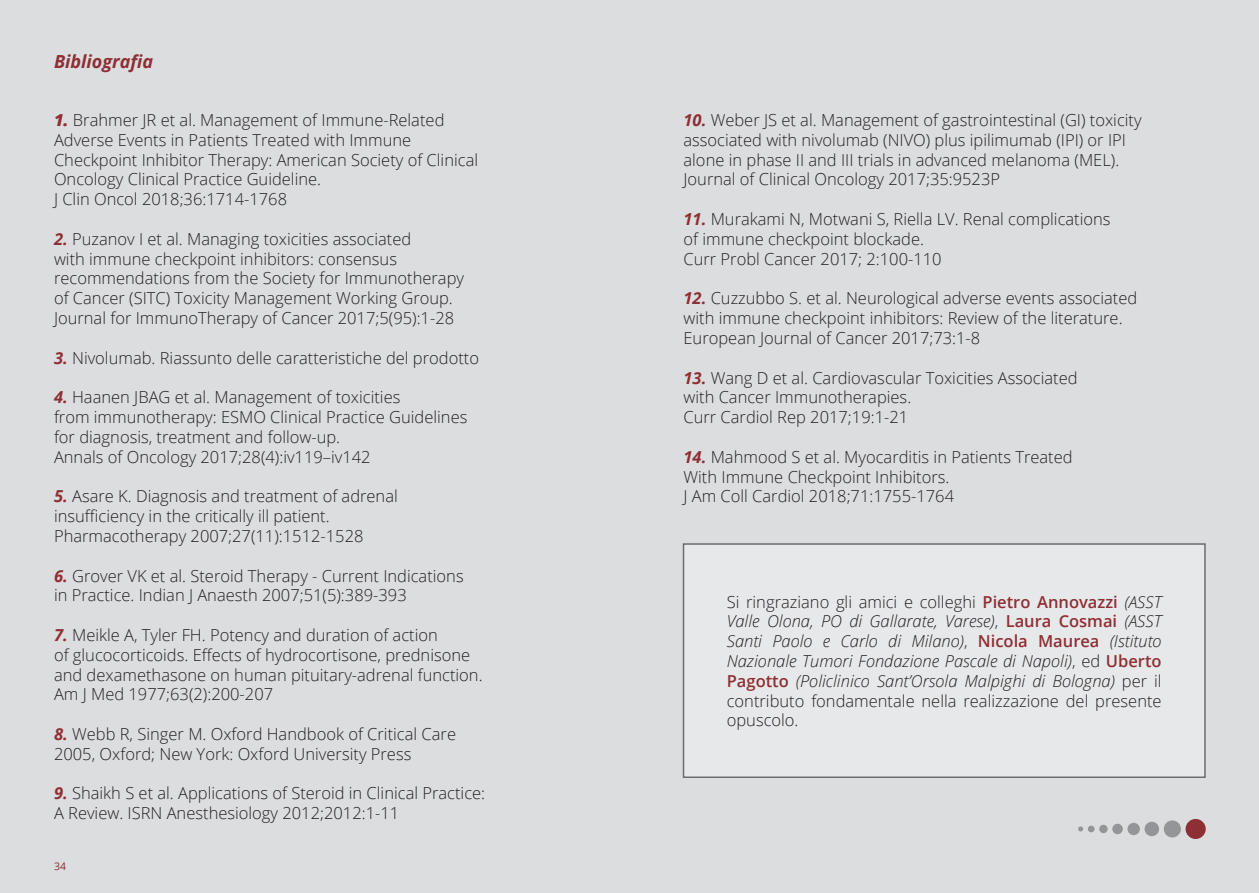
<style>
.page{position:relative;width:1259px;height:893px;background:#dcdddf}
.page>*{position:absolute;margin:0;border:0;box-sizing:border-box;transform-origin:0 0}
.t1{font:italic 700 18px "Open Sans";color:#8d2f34}
.t2{font:300 16.5px/19.8px "Open Sans";color:#231f20}
.t3{font:italic 300 16.5px/19.8px "Open Sans";color:#231f20;text-align:justify}
.t4{font:10.5px "Open Sans";color:#8d2f34}
.s1{font-weight:800;font-style:italic;color:#8d2f34}
.s2{font-weight:700;font-style:italic;color:#8d2f34}
.s3{font-style:normal}
.s4{font-weight:600;font-style:normal;color:#8d2f34}
</style>
<div class="page">
<div style="left:683px;top:544px;width:522px;height:233px;background:#e7e8e9"></div>
<div style="left:683px;top:543px;width:522px;height:235px;border:2px solid #6c6d70"></div>
<div style="left:1185px;top:819px;width:20px;height:20px;background:#8d2f34;border-radius:50%"></div>
<svg style="left:1078px;top:826px;width:5px;height:5px"></svg>
<div style="left:1087px;top:826px;width:7px;height:6px;background:#939598;border-radius:50%"></div>
<div style="left:1099px;top:825px;width:8px;height:8px;background:#939598;border-radius:50%"></div>
<div style="left:1112px;top:824px;width:10px;height:10px;background:#939598;border-radius:50%"></div>
<div style="left:1127px;top:823px;width:13px;height:12px;background:#939598;border-radius:50%"></div>
<div style="left:1144px;top:822px;width:15px;height:14px;background:#939598;border-radius:50%"></div>
<div style="left:1163px;top:820px;width:18px;height:17px;background:#939598;border-radius:50%"></div>
<p class="t1" style="left:54px;top:49px;width:101px">Bibliografia</p>
<p class="t2" style="left:54px;top:110px;width:426px"><span class="s1">1.</span> Brahmer JR et al. Management of Immune-Related Adverse Events in Patients Treated with Immune Checkpoint Inhibitor Therapy: American Society of Clinical Oncology Clinical Practice Guideline.<br>J Clin Oncol 2018;36:1714-1768</p>
<p class="t2" style="left:54px;top:229px;width:411px"><span class="s2">2.</span> Puzanov I et al. Managing toxicities associated<br>with immune checkpoint inhibitors: consensus recommendations from the Society for Immunotherapy of Cancer (SITC) Toxicity Management Working Group.<br>Journal for ImmunoTherapy of Cancer 2017;5(95):1-28</p>
<p class="t2" style="left:54px;top:347px;width:426px"><span class="s2">3.</span> Nivolumab. Riassunto delle caratteristiche del prodotto</p>
<p class="t2" style="left:54px;top:387px;width:415px"><span class="s2">4.</span> Haanen JBAG et al. Management of toxicities<br>from immunotherapy: ESMO Clinical Practice Guidelines for diagnosis, treatment and follow-up.<br>Annals of Oncology 2017;28(4):iv119–iv142</p>
<p class="t2" style="left:54px;top:486px;width:345px"><span class="s2">5.</span> Asare K. Diagnosis and treatment of adrenal insufficiency in the critically ill patient.<br>Pharmacotherapy 2007;27(11):1512-1528</p>
<p class="t2" style="left:54px;top:565px;width:411px"><span class="s2">6.</span> Grover VK et al. Steroid Therapy - Current Indications in Practice. Indian J Anaesth 2007;51(5):389-393</p>
<p class="t2" style="left:54px;top:625px;width:430px"><span class="s2">7.</span> Meikle A, Tyler FH. Potency and duration of action<br>of glucocorticoids. Effects of hydrocortisone, prednisone and dexamethasone on human pituitary-adrenal function.<br>Am J Med 1977;63(2):200-207</p>
<p class="t2" style="left:54px;top:724px;width:403px"><span class="s2">8.</span> Webb R, Singer M. Oxford Handbook of Critical Care<br>2005, Oxford; New York: Oxford University Press</p>
<p class="t2" style="left:54px;top:783px;width:433px"><span class="s2">9.</span> Shaikh S et al. Applications of Steroid in Clinical Practice:<br>A Review. ISRN Anesthesiology 2012;2012:1-11</p>
<p class="t4" style="left:54px;top:859px;width:14px">34</p>
<p class="t2" style="left:683px;top:110px;width:460px"><span class="s2">10.</span> Weber JS et al. Management of gastrointestinal (GI) toxicity associated with nivolumab (NIVO) plus ipilimumab (IPI) or IPI alone in phase II and III trials in advanced melanoma (MEL).<br>Journal of Clinical Oncology 2017;35:9523P</p>
<p class="t2" style="left:683px;top:209px;width:428px"><span class="s2">11.</span> Murakami N, Motwani S, Riella LV. Renal complications of immune checkpoint blockade.<br>Curr Probl Cancer 2017; 2:100-110</p>
<p class="t2" style="left:683px;top:288px;width:455px"><span class="s2">12.</span> Cuzzubbo S. et al. Neurological adverse events associated with immune checkpoint inhibitors: Review of the literature.<br>European Journal of Cancer 2017;73:1-8</p>
<p class="t2" style="left:683px;top:367px;width:395px"><span class="s2">13.</span> Wang D et al. Cardiovascular Toxicities Associated with Cancer Immunotherapies.<br>Curr Cardiol Rep 2017;19:1-21</p>
<p class="t2" style="left:683px;top:446px;width:391px"><span class="s2">14.</span> Mahmood S et al. Myocarditis in Patients Treated<br>With Immune Checkpoint Inhibitors.<br>J Am Coll Cardiol 2018;71:1755-1764</p>
<p class="t3" style="left:727px;top:591px;width:436px"><span class="s3">Si ringraziano gli amici e colleghi</span> <span class="s4">Pietro Annovazzi</span> (ASST Valle Olona, PO di Gallarate, Varese)<span class="s3">,</span> <span class="s4">Laura Cosmai</span> (ASST Santi Paolo e Carlo di Milano)<span class="s3">,</span> <span class="s4">Nicola Maurea</span> (Istituto Nazionale Tumori Fondazione Pascale di Napoli)<span class="s3">, ed</span> <span class="s4">Uberto Pagotto</span> (Policlinico Sant’Orsola Malpighi di Bologna) <span class="s3">per il contributo fondamentale nella realizzazione del presente opuscolo.</span></p>
</div>
